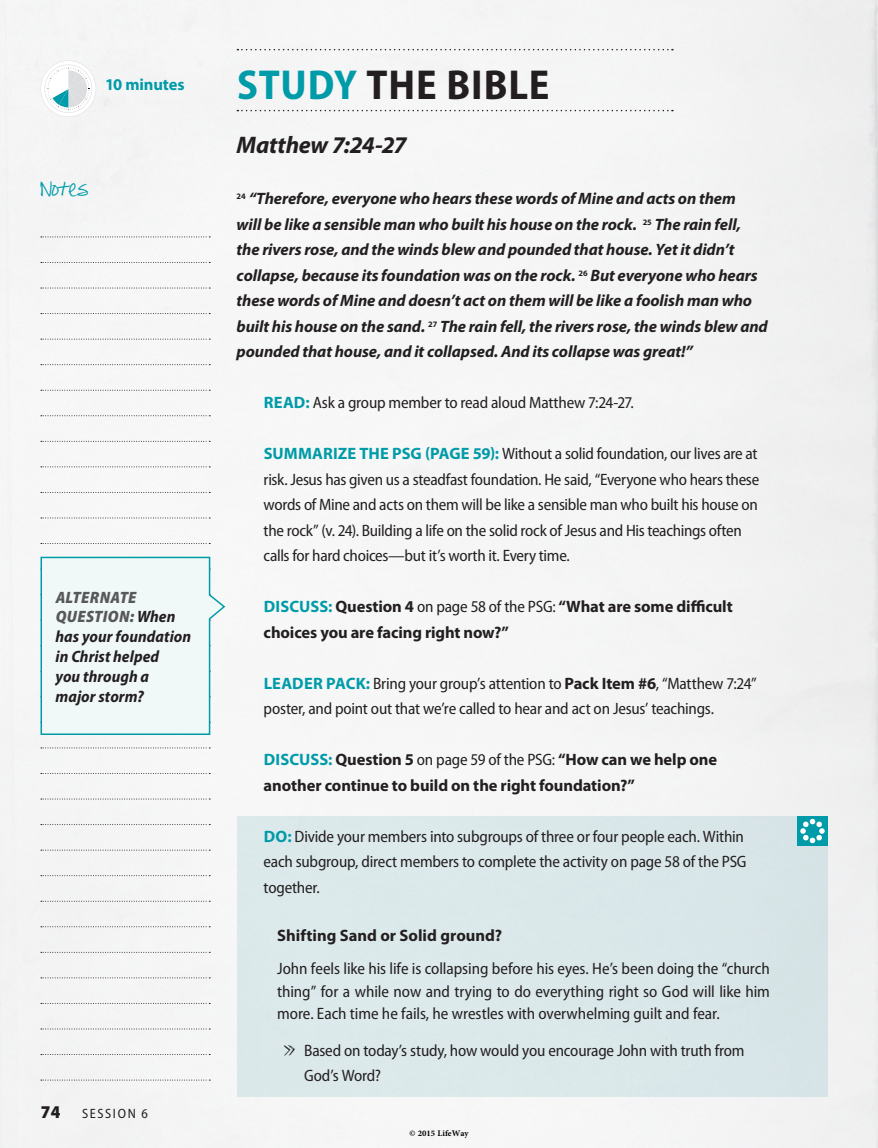
<style>
.page{position:relative;width:878px;height:1148px;background:#fff}
.page>*{position:absolute;margin:0;border:0;box-sizing:border-box;transform-origin:0 0}
.t1{font:700 semi-condensed 42px "Myriad Pro";letter-spacing:.02em;color:#231f20}
.t2{font:italic 700 24px "Myriad Pro";letter-spacing:-.01em;color:#231f20}
.t3{font:900 semi-condensed 18px "Myriad Pro";color:#231f20}
.t4{font:semi-condensed 16.5px/25.5px "Myriad Pro";letter-spacing:-.015em;color:#231f20}
.t5{font:italic 700 16.5px/25.5px "Myriad Pro";letter-spacing:-.005em;color:#231f20}
.t6{font:700 16.5px/25.5px "Myriad Pro";letter-spacing:-.01em;color:#231f20}
.t7{font:italic 700 semi-condensed 16.5px/19.8px "Myriad Pro";letter-spacing:.005em;color:#231f20}
.t8{font:700 16.5px "Myriad Pro";letter-spacing:-.01em;color:#009ba8}
.t9{font:15px "Pea Alesa";color:#009ba8}
.t10{font:semi-condensed 13.5px "Myriad Pro";letter-spacing:.12em;color:#231f20}
.t11{font:700 12px "Adobe Arabic";color:#000}
.s1{font-weight:900;color:#57585a}
.s2{color:#009ba8}
.s3{font-weight:700;font-stretch:normal;color:#009ba8}
.s4{font-weight:400;font-stretch:semi-condensed}
.s5{font-weight:700;font-stretch:normal}
</style>
<div class="page">
<div style="left:0;top:0;width:877px;height:1148px;background:#f5f5f6"></div>
<hr style="left:877px;top:0;width:1px;height:1148px;background:#e4f1f3">
<svg style="left:41px;top:236px;width:169px;height:1px"></svg>
<svg style="left:41px;top:262px;width:169px;height:1px"></svg>
<svg style="left:41px;top:288px;width:169px;height:1px"></svg>
<svg style="left:41px;top:313px;width:169px;height:1px"></svg>
<svg style="left:41px;top:339px;width:169px;height:1px"></svg>
<svg style="left:41px;top:364px;width:169px;height:1px"></svg>
<svg style="left:41px;top:390px;width:169px;height:1px"></svg>
<svg style="left:41px;top:415px;width:169px;height:1px"></svg>
<svg style="left:41px;top:441px;width:169px;height:1px"></svg>
<svg style="left:41px;top:466px;width:169px;height:1px"></svg>
<svg style="left:41px;top:492px;width:169px;height:1px"></svg>
<svg style="left:41px;top:517px;width:169px;height:1px"></svg>
<svg style="left:41px;top:543px;width:169px;height:1px"></svg>
<svg style="left:41px;top:747px;width:169px;height:1px"></svg>
<svg style="left:41px;top:773px;width:169px;height:1px"></svg>
<svg style="left:41px;top:798px;width:169px;height:1px"></svg>
<svg style="left:41px;top:824px;width:169px;height:1px"></svg>
<svg style="left:41px;top:849px;width:169px;height:1px"></svg>
<svg style="left:41px;top:875px;width:169px;height:1px"></svg>
<svg style="left:41px;top:900px;width:169px;height:1px"></svg>
<svg style="left:41px;top:926px;width:169px;height:1px"></svg>
<svg style="left:41px;top:952px;width:169px;height:1px"></svg>
<svg style="left:41px;top:977px;width:169px;height:1px"></svg>
<svg style="left:41px;top:1003px;width:169px;height:1px"></svg>
<svg style="left:41px;top:1028px;width:169px;height:1px"></svg>
<svg style="left:41px;top:1054px;width:169px;height:1px"></svg>
<svg style="left:41px;top:1079px;width:169px;height:1px"></svg>
<div style="left:237px;top:816px;width:590px;height:280px;background:#dbe8ea"></div>
<div style="left:40px;top:556px;width:186px;height:179px;background:#f1f8f8"></div>
<svg style="left:237px;top:49px;width:436px;height:1px"></svg>
<svg style="left:237px;top:110px;width:436px;height:1px"></svg>
<svg style="left:41px;top:60px;width:55px;height:57px"></svg>
<div style="left:797px;top:816px;width:30px;height:30px;background:#009ba8"></div>
<svg style="left:800px;top:818px;width:24px;height:25px"></svg>
<p class="t8" style="left:105px;top:76px;width:81px">10 minutes</p>
<p class="t9" style="left:40px;top:187px;width:49px">Notes</p>
<p class="t7" style="left:55px;top:587px;width:137px"><span class="s1">ALTERNATE<br>QUESTION:</span> When has your foundation in Christ helped<br>you through a major storm?</p>
<p class="t3" style="left:40px;top:1102px;width:22px">74</p>
<p class="t10" style="left:82px;top:1106px;width:67px">SESSION 6</p>
<h1 class="t1" style="left:237px;top:61px;width:314px"><span class="s2">STUDY</span> THE BIBLE</h1>
<h2 class="t2" style="left:237px;top:132px;width:172px">Matthew 7:24-27</h2>
<p class="t5" style="left:236px;top:186px;width:532px"><sup>24</sup> “Therefore, everyone who hears these words of Mine and acts on them<br>will be like a sensible man who built his house on the rock. <sup>25</sup> The rain fell, the rivers rose, and the winds blew and pounded that house. Yet it didn’t collapse, because its foundation was on the rock. <sup>26</sup> But everyone who hears these words of Mine and doesn’t act on them will be like a foolish man who built his house on the sand. <sup>27</sup> The rain fell, the rivers rose, the winds blew and pounded that house, and it collapsed. And its collapse was great!”</p>
<p class="t4" style="left:264px;top:390px;width:371px"><span class="s3">READ:</span> Ask a group member to read aloud Matthew 7:24-27.</p>
<p class="t4" style="left:263px;top:441px;width:497px"><span class="s3">SUMMARIZE THE PSG (PAGE 59):</span> Without a solid foundation, our lives are at risk. Jesus has given us a steadfast foundation. He said, “Everyone who hears these words of Mine and acts on them will be like a sensible man who built his house on the rock” (v. 24). Building a life on the solid rock of Jesus and His teachings often calls for hard choices—but it’s worth it. Every time.</p>
<p class="t6" style="left:263px;top:594px;width:470px"><span class="s2">DISCUSS:</span> Question 4 <span class="s4">on page 58 of the PSG:</span> “What are some difficult choices you are facing right now?”</p>
<p class="t4" style="left:263px;top:671px;width:494px"><span class="s3">LEADER PACK:</span> Bring your group’s attention to <span class="s5">Pack Item #6</span>, “Matthew 7:24” poster, and point out that we’re called to hear and act on Jesus’ teachings.</p>
<p class="t6" style="left:263px;top:747px;width:455px"><span class="s2">DISCUSS:</span> Question 5 <span class="s4">on page 59 of the PSG:</span> “How can we help one another continue to build on the right foundation?”</p>
<p class="t4" style="left:263px;top:824px;width:484px"><span class="s3">DO:</span> Divide your members into subgroups of three or four people each. Within each subgroup, direct members to complete the activity on page 58 of the PSG together.</p>
<p class="t6" style="left:277px;top:922px;width:226px">Shifting Sand or Solid ground?</p>
<p class="t4" style="left:277px;top:957px;width:494px;line-height:22.5px;text-align:justify">John feels like his life is collapsing before his eyes. He’s been doing the “church thing” for a while now and trying to do everything right so God will like him more. Each time he fails, he wrestles with overwhelming guilt and fear.</p>
<p class="t4" style="left:304px;top:1037px;width:442px">Based on today’s study, how would you encourage John with truth from<br>God’s Word?</p>
<p class="t11" style="left:409px;top:1124px;width:61px">© 2015 LifeWay</p>
</div>
